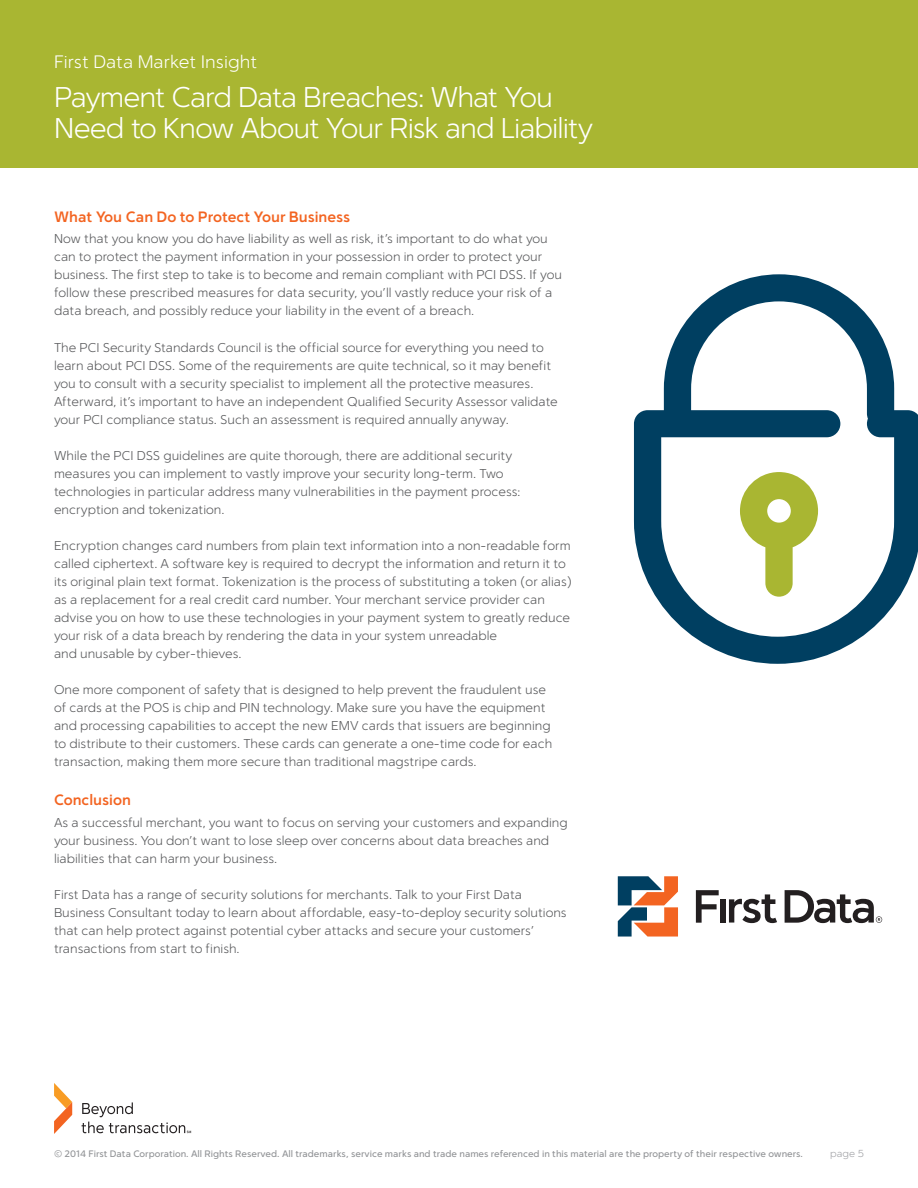
<style>
.page{position:relative;width:918px;height:1188px;background:#fff}
.page>*{position:absolute;margin:0;border:0;box-sizing:border-box;transform-origin:0 0}
.Body{font:300 28.5px/31.5px "Simple Sans";letter-spacing:-.035em;color:#fff}
.t1{font:300 18px "Simple Sans";color:#fff}
.Body-2{font:700 15px "Simple Sans";color:#f36421}
.Body-3{font:300 12.75px/18px "Simple Sans";color:#57585a}
.t2{font:300 10.2px "Simple Sans";color:#a0a1a5}
.t3{font:500 9.3px "Simple Sans";color:#939598}
</style>
<div class="page">
<svg style="left:82px;top:1102px;width:109px;height:31px"></svg>
<svg style="left:54px;top:1083px;width:18px;height:51px"></svg>
<div style="left:0;top:0;width:918px;height:167px;background:#a9b632"></div>
<svg style="left:634px;top:274px;width:284px;height:390px"></svg>
<svg style="left:740px;top:472px;width:78px;height:125px"></svg>
<svg style="left:618px;top:876px;width:60px;height:61px"></svg>
<div style="left:720px;top:899px;width:6px;height:24px;background:#231f20"></div>
<svg style="left:729px;top:894px;width:48px;height:29px"></svg>
<svg style="left:696px;top:890px;width:23px;height:33px"></svg>
<svg style="left:785px;top:890px;width:97px;height:33px"></svg>
<p class="t1" style="left:54px;top:51px;width:205px">First Data Market Insight</p>
<p class="Body" style="left:54px;top:81px;width:541px">Payment Card Data Breaches: What You<br>Need to Know About Your Risk and Liability</p>
<p class="Body-2" style="left:54px;top:208px;width:298px">What You Can Do to Protect Your Business</p>
<p class="Body-3" style="left:54px;top:230px;width:510px">Now that you know you do have liability as well as risk, it’s important to do what you can to protect the payment information in your possession in order to protect your business. The first step to take is to become and remain compliant with PCI DSS. If you follow these prescribed measures for data security, you’ll vastly reduce your risk of a data breach, and possibly reduce your liability in the event of a breach.</p>
<p class="Body-3" style="left:54px;top:338px;width:505px">The PCI Security Standards Council is the official source for everything you need to learn about PCI DSS. Some of the requirements are quite technical, so it may benefit you to consult with a security specialist to implement all the protective measures.<br>Afterward, it’s important to have an independent Qualified Security Assessor validate your PCI compliance status. Such an assessment is required annually anyway.</p>
<p class="Body-3" style="left:54px;top:446px;width:468px">While the PCI DSS guidelines are quite thorough, there are additional security measures you can implement to vastly improve your security long-term. Two technologies in particular address many vulnerabilities in the payment process: encryption and tokenization.</p>
<p class="Body-3" style="left:54px;top:536px;width:520px">Encryption changes card numbers from plain text information into a non-readable form called ciphertext. A software key is required to decrypt the information and return it to its original plain text format. Tokenization is the process of substituting a token (or alias) as a replacement for a real credit card number. Your merchant service provider can advise you on how to use these technologies in your payment system to greatly reduce your risk of a data breach by rendering the data in your system unreadable<br>and unusable by cyber-thieves.</p>
<p class="Body-3" style="left:54px;top:681px;width:500px">One more component of safety that is designed to help prevent the fraudulent use of cards at the POS is chip and PIN technology. Make sure you have the equipment and processing capabilities to accept the new EMV cards that issuers are beginning to distribute to their customers. These cards can generate a one-time code for each transaction, making them more secure than traditional magstripe cards.</p>
<p class="Body-2" style="left:54px;top:791px;width:78px">Conclusion</p>
<p class="Body-3" style="left:54px;top:813px;width:515px">As a successful merchant, you want to focus on serving your customers and expanding your business. You don’t want to lose sleep over concerns about data breaches and liabilities that can harm your business.</p>
<p class="Body-3" style="left:54px;top:885px;width:514px">First Data has a range of security solutions for merchants. Talk to your First Data Business Consultant today to learn about affordable, easy-to-deploy security solutions that can help protect against potential cyber attacks and secure your customers’ transactions from start to finish.</p>
<p class="t3" style="left:54px;top:1148px;width:751px">© 2014 First Data Corporation. All Rights Reserved. All trademarks, service marks and trade names referenced in this material are the property of their respective owners.</p>
<p class="t2" style="left:830px;top:1147px;width:35px">page 5</p>
</div>
